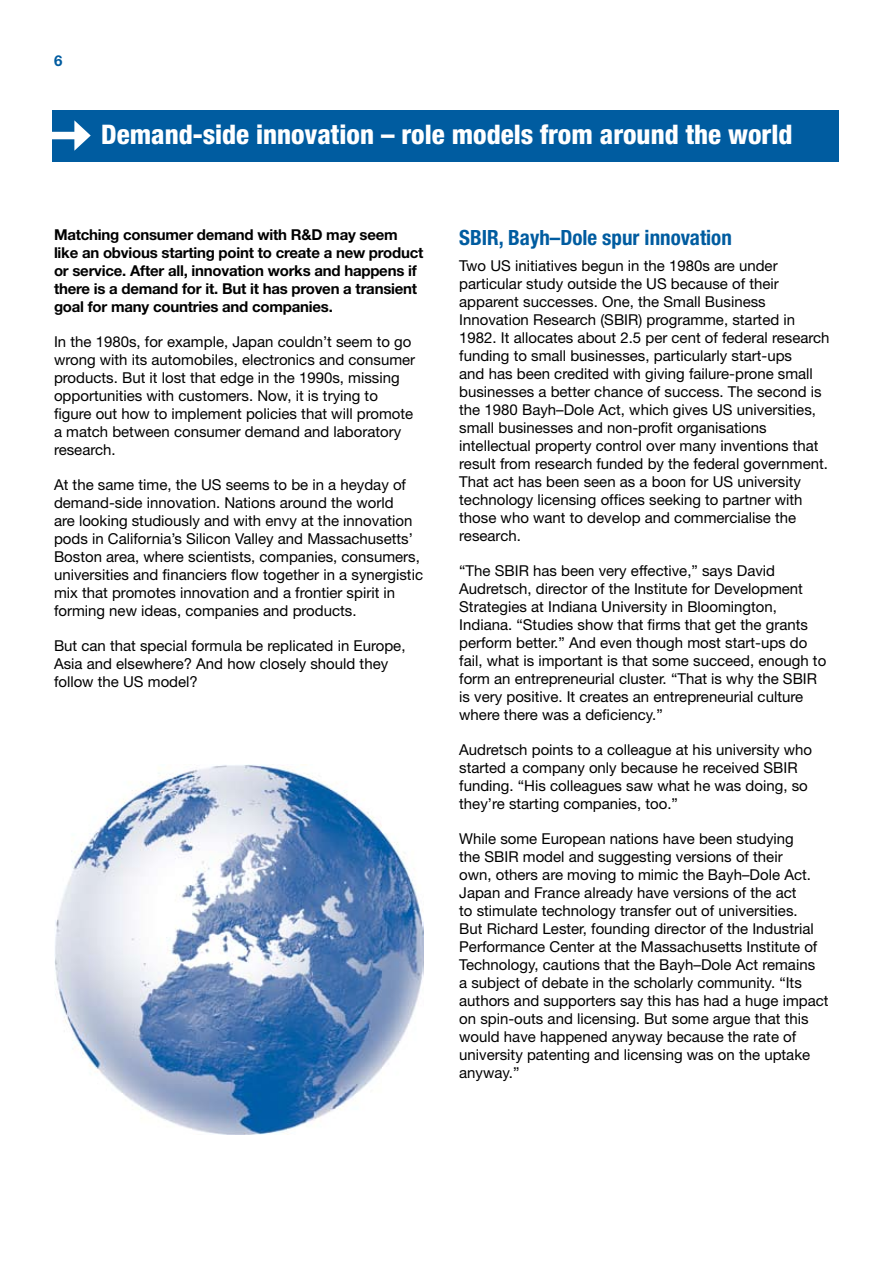
<style>
.page{position:relative;width:893px;height:1263px;background:#fff}
.page>*{position:absolute;margin:0;border:0;box-sizing:border-box;transform-origin:0 0}
.t1{font:800 condensed 27px "Helvetica Neue";color:#fff}
.t2{font:700 condensed 21px "Helvetica Neue";color:#005ca0}
.t3{font:15px/18px "Helvetica Neue";color:#000}
.t4{font:700 15px/18px "Helvetica Neue";letter-spacing:-.015em;color:#000}
.t5{font:700 15px "Helvetica Neue";color:#005ca0}
</style>
<div class="page">
<div style="left:52px;top:111px;width:787px;height:51px;background:#005ca0"></div>
<div style="left:43px;top:132px;width:38px;height:7px;background:#fff"></div>
<svg style="left:74px;top:120px;width:17px;height:31px"></svg>
<img style="left:54px;top:765px;width:369px;height:369px">
<p class="t5" style="left:54px;top:51px;width:10px">6</p>
<h1 class="t1" style="left:101px;top:117px;width:693px">Demand-side innovation – role models from around the world</h1>
<p class="t4" style="left:54px;top:225px;width:371px">Matching consumer demand with R&amp;D may seem like an obvious starting point to create a new product or service. After all, innovation works and happens if there is a demand for it. But it has proven a transient goal for many countries and companies.</p>
<p class="t3" style="left:54px;top:333px;width:363px">In the 1980s, for example, Japan couldn’t seem to go wrong with its automobiles, electronics and consumer products. But it lost that edge in the 1990s, missing opportunities with customers. Now, it is trying to figure out how to implement policies that will promote a match between consumer demand and laboratory research.</p>
<p class="t3" style="left:54px;top:476px;width:371px">At the same time, the US seems to be in a heyday of demand-side innovation. Nations around the world<br>are looking studiously and with envy at the innovation pods in California’s Silicon Valley and Massachusetts’ Boston area, where scientists, companies, consumers, universities and financiers flow together in a synergistic mix that promotes innovation and a frontier spirit in forming new ideas, companies and products.</p>
<p class="t3" style="left:54px;top:637px;width:353px">But can that special formula be replicated in Europe,<br>Asia and elsewhere? And how closely should they follow the US model?</p>
<h2 class="t2" style="left:459px;top:224px;width:274px">SBIR, Bayh–Dole spur innovation</h2>
<p class="t3" style="left:459px;top:257px;width:372px">Two US initiatives begun in the 1980s are under particular study outside the US because of their apparent successes. One, the Small Business Innovation Research (SBIR) programme, started in 1982. It allocates about 2.5 per cent of federal research funding to small businesses, particularly start-ups<br>and has been credited with giving failure-prone small businesses a better chance of success. The second is the 1980 Bayh–Dole Act, which gives US universities, small businesses and non-profit organisations intellectual property control over many inventions that result from research funded by the federal government.<br>That act has been seen as a boon for US university technology licensing offices seeking to partner with those who want to develop and commercialise the research.</p>
<p class="t3" style="left:459px;top:562px;width:369px">“The SBIR has been very effective,” says David Audretsch, director of the Institute for Development Strategies at Indiana University in Bloomington, Indiana. “Studies show that firms that get the grants perform better.” And even though most start-ups do fail, what is important is that some succeed, enough to form an entrepreneurial cluster. “That is why the SBIR is very positive. It creates an entrepreneurial culture where there was a deficiency.”</p>
<p class="t3" style="left:459px;top:741px;width:354px">Audretsch points to a colleague at his university who started a company only because he received SBIR funding. “His colleagues saw what he was doing, so they’re starting companies, too.”</p>
<p class="t3" style="left:459px;top:830px;width:371px">While some European nations have been studying<br>the SBIR model and suggesting versions of their<br>own, others are moving to mimic the Bayh–Dole Act.<br>Japan and France already have versions of the act<br>to stimulate technology transfer out of universities.<br>But Richard Lester, founding director of the Industrial Performance Center at the Massachusetts Institute of Technology, cautions that the Bayh–Dole Act remains<br>a subject of debate in the scholarly community. “Its authors and supporters say this has had a huge impact on spin-outs and licensing. But some argue that this would have happened anyway because the rate of university patenting and licensing was on the uptake anyway.”</p>
</div>
